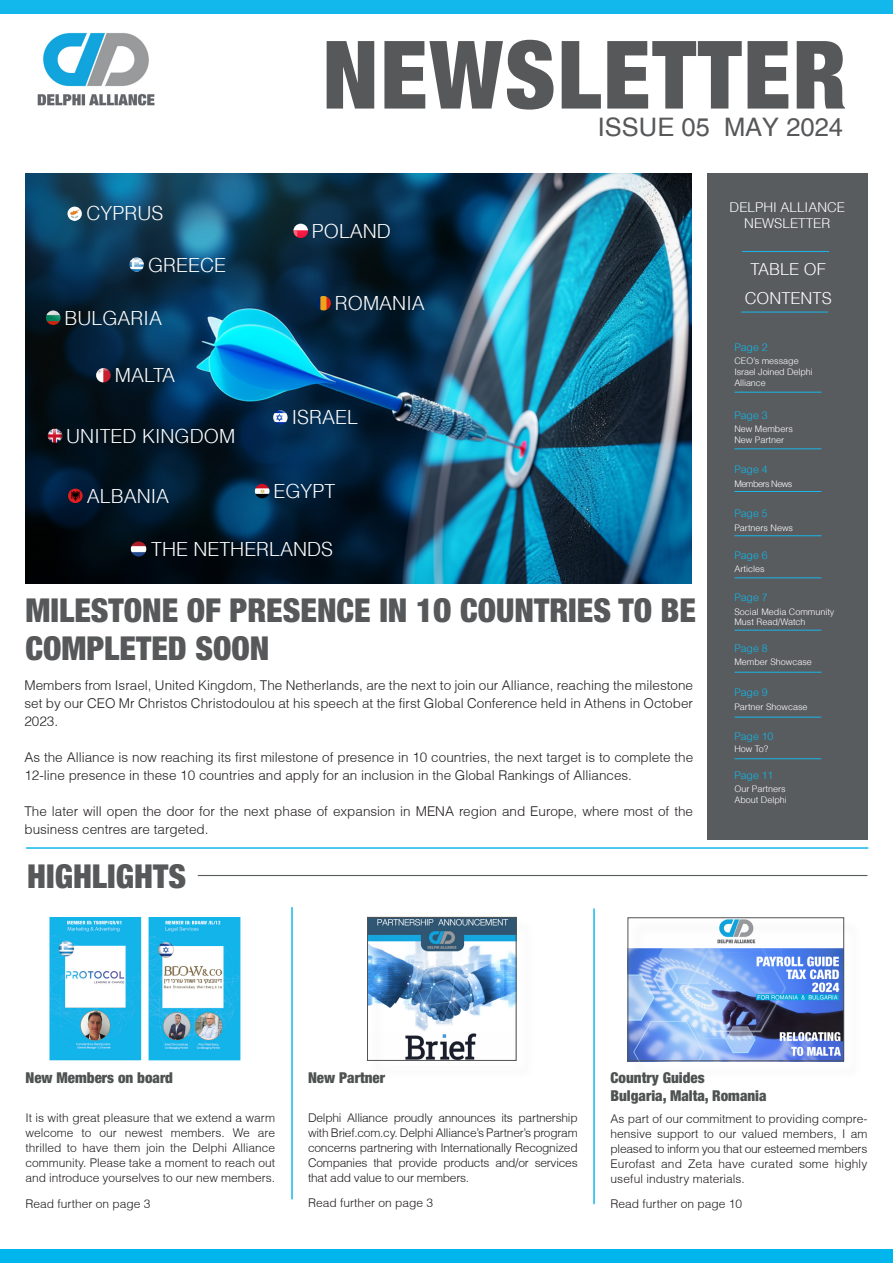
<style>
.page{position:relative;width:893px;height:1263px;background:#fff}
.page>*{position:absolute;margin:0;border:0;box-sizing:border-box;transform-origin:0 0}
.t1{font:900 condensed 94.5px "Helvetica Neue";letter-spacing:.02em;color:#57585a}
.t2{font:900 condensed 33px/37.5px "Helvetica Neue LT Std";color:#57585a}
.t3{font:25.5px "Helvetica";color:#57585a}
.t4{font:300 19.5px "Helvetica";color:#fff}
.t5{font:300 16.5px/28.5px "Helvetica";color:#fff;text-align:center}
.t6{font:900 condensed 15px/18px "Helvetica Neue LT Std";color:#4f5252}
.t7{font:300 13.5px/18px "Helvetica";color:#231f20}
.t8{font:300 13.5px/16.2px "Helvetica";color:#fff;text-align:center}
.t9{font:300 12px/15px "Helvetica";color:#231f20;text-align:justify}
.t10{font:300 10.5px "Helvetica";color:#12b8ec}
.t11{font:300 9px/10.8px "Helvetica";color:#fff}
.t12{font:300 9px "Helvetica";letter-spacing:-.05em;color:#fff}
</style>
<div class="page">
<img style="left:26px;top:173px;width:666px;height:411px">
<img style="left:37px;top:32px;width:118px;height:74px">
<div style="left:707px;top:173px;width:160px;height:667px;background:#585c5e"></div>
<hr style="left:742px;top:251px;width:87px;height:1px;background:#1ab6eb">
<hr style="left:741px;top:312px;width:87px;height:1px;background:#1ab6eb">
<hr style="left:735px;top:392px;width:86px;height:1px;background:#1ab6eb">
<hr style="left:735px;top:448px;width:86px;height:1px;background:#1ab6eb">
<hr style="left:735px;top:491px;width:86px;height:1px;background:#1ab6eb">
<hr style="left:735px;top:535px;width:86px;height:1px;background:#1ab6eb">
<hr style="left:735px;top:577px;width:86px;height:1px;background:#1ab6eb">
<hr style="left:735px;top:672px;width:86px;height:1px;background:#1ab6eb">
<hr style="left:735px;top:630px;width:86px;height:1px;background:#1ab6eb">
<hr style="left:735px;top:717px;width:86px;height:1px;background:#1ab6eb">
<hr style="left:735px;top:758px;width:86px;height:1px;background:#1ab6eb">
<hr style="left:593px;top:909px;width:2px;height:295px;background:#12b8ec">
<hr style="left:26px;top:847px;width:842px;height:2px;background:#12b8ec">
<hr style="left:198px;top:875px;width:669px;height:1px;background:#575c5e">
<div style="left:0;top:0;width:893px;height:14px;background:#12b8ec"></div>
<hr style="left:291px;top:907px;width:2px;height:292px;background:#12b8ec">
<div style="left:370px;top:919px;width:165px;height:160px;background:#231f20;opacity:.41"></div>
<div style="left:367px;top:917px;width:149px;height:143px;border:1px solid #505352"></div>
<div style="left:630px;top:920px;width:233px;height:160px;background:#231f20;opacity:.41"></div>
<div style="left:628px;top:917px;width:216px;height:144px;border:1px solid #505352"></div>
<img style="left:49px;top:917px;width:192px;height:144px">
<img style="left:67px;top:207px;width:15px;height:14px">
<img style="left:129px;top:257px;width:15px;height:15px;border-radius:7px">
<img style="left:273px;top:410px;width:15px;height:15px;border-radius:7px">
<img style="left:255px;top:484px;width:14px;height:14px;border-radius:7px">
<img style="left:46px;top:310px;width:15px;height:15px;border-radius:7px">
<img style="left:131px;top:541px;width:15px;height:15px;border-radius:8px">
<img style="left:293px;top:224px;width:15px;height:14px;border-radius:7px">
<img style="left:316px;top:296px;width:15px;height:14px;border-radius:7px">
<img style="left:68px;top:489px;width:15px;height:14px;border-radius:7px">
<img style="left:96px;top:368px;width:15px;height:14px;border-radius:7px">
<img style="left:48px;top:428px;width:14px;height:15px;border-radius:7px">
<div style="left:0;top:1249px;width:893px;height:14px;background:#00b6ed"></div>
<h1 class="t1" style="left:322px;top:17px;width:526px">NEWSLETTER</h1>
<h3 class="t3" style="left:598px;top:112px;width:247px">ISSUE 05 MAY 2024</h3>
<h3 class="t4" style="left:86px;top:201px;width:78px">CYPRUS</h3>
<h3 class="t4" style="left:148px;top:252px;width:80px">GREECE</h3>
<h3 class="t4" style="left:65px;top:306px;width:99px">BULGARIA</h3>
<h3 class="t4" style="left:115px;top:363px;width:62px">MALTA</h3>
<h3 class="t4" style="left:66px;top:424px;width:171px">UNITED KINGDOM</h3>
<h3 class="t4" style="left:87px;top:484px;width:84px">ALBANIA</h3>
<h3 class="t4" style="left:312px;top:219px;width:81px">POLAND</h3>
<h3 class="t4" style="left:335px;top:291px;width:91px">ROMANIA</h3>
<h3 class="t4" style="left:292px;top:405px;width:68px">ISRAEL</h3>
<h3 class="t4" style="left:274px;top:479px;width:63px">EGYPT</h3>
<h3 class="t4" style="left:151px;top:536px;width:184px">THE NETHERLANDS</h3>
<h2 class="t2" style="left:26px;top:591px;width:672px">MILESTONE OF PRESENCE IN 1O COUNTRIES TO BE<br>COMPLETED SOON</h2>
<p class="t7" style="left:24px;top:676px;width:670px;text-align:justify">Members from Israel, United Kingdom, The Netherlands, are the next to join our Alliance, reaching the milestone set by our CEO Mr Christos Christodoulou at his speech at the first Global Conference held in Athens in October 2023.</p>
<p class="t7" style="left:24px;top:748px;width:670px">As the Alliance is now reaching its first milestone of presence in 10 countries, the next target is to complete the<br>12-line presence in these 10 countries and apply for an inclusion in the Global Rankings of Alliances.</p>
<p class="t7" style="left:24px;top:802px;width:670px">The later will open the door for the next phase of expansion in MENA region and Europe, where most of the business centres are targeted.</p>
<h2 class="t2" style="left:27px;top:857px;width:160px">HIGHLIGHTS</h2>
<p class="t8" style="left:730px;top:199px;width:117px">DELPHI ALLIANCE<br>NEWSLETTER</p>
<h3 class="t5" style="left:745px;top:255px;width:89px">TABLE OF<br>CONTENTS</h3>
<p class="t10" style="left:734px;top:341px;width:35px">Page 2</p>
<p class="t11" style="left:734px;top:355px;width:80px">CEO’s message<br>Israel Joined Delphi<br>Alliance</p>
<p class="t10" style="left:734px;top:408px;width:35px">Page 3</p>
<p class="t11" style="left:734px;top:423px;width:60px">New Members<br>New Partner</p>
<p class="t12" style="left:734px;top:478px;width:60px">Members News</p>
<p class="t11" style="left:734px;top:522px;width:60px">Partners News</p>
<p class="t11" style="left:734px;top:563px;width:32px">Articles</p>
<p class="t10" style="left:734px;top:463px;width:35px">Page 4</p>
<p class="t10" style="left:734px;top:507px;width:35px">Page 5</p>
<p class="t10" style="left:734px;top:548px;width:35px">Page 6</p>
<p class="t10" style="left:734px;top:591px;width:35px">Page 7</p>
<p class="t11" style="left:734px;top:606px;width:102px">Social Media Community<br>Must Read/Watch</p>
<p class="t10" style="left:734px;top:642px;width:35px">Page 8</p>
<p class="t11" style="left:734px;top:656px;width:79px">Member Showcase</p>
<p class="t10" style="left:734px;top:685px;width:35px">Page 9</p>
<p class="t10" style="left:734px;top:730px;width:41px">Page 10</p>
<p class="t10" style="left:734px;top:769px;width:41px">Page 11</p>
<p class="t11" style="left:734px;top:701px;width:75px">Partner Showcase</p>
<p class="t11" style="left:734px;top:743px;width:36px">How To?</p>
<p class="t11" style="left:734px;top:783px;width:54px">Our Partners<br>About Delphi</p>
<p class="t6" style="left:610px;top:1068px;width:158px">Country Guides<br>Bulgaria, Malta, Romania</p>
<p class="t9" style="left:610px;top:1111px;width:258px">As part of our commitment to providing compre&shy;hensive support to our valued members, I am pleased to inform you that our esteemed members Eurofast and Zeta have curated some highly useful industry materials.</p>
<p class="t6" style="left:26px;top:1068px;width:149px">New Members on board</p>
<p class="t9" style="left:26px;top:1110px;width:251px">It is with great pleasure that we extend a warm welcome to our newest members. We are thrilled to have them join the Delphi Alliance community. Please take a moment to reach out and introduce yourselves to our new members.</p>
<p class="t9" style="left:308px;top:1110px;width:271px">Delphi Alliance proudly announces its partnership with Brief.com.cy. Delphi Alliance’s Partner’s program concerns partnering with Internationally Recognized Companies that provide products and/or services that add value to our members.</p>
<p class="t9" style="left:26px;top:1196px;width:126px">Read further on page 3</p>
<p class="t9" style="left:308px;top:1195px;width:126px">Read further on page 3</p>
<p class="t9" style="left:610px;top:1196px;width:133px">Read further on page 10</p>
<p class="t6" style="left:308px;top:1068px;width:78px">New Partner</p>
</div>
